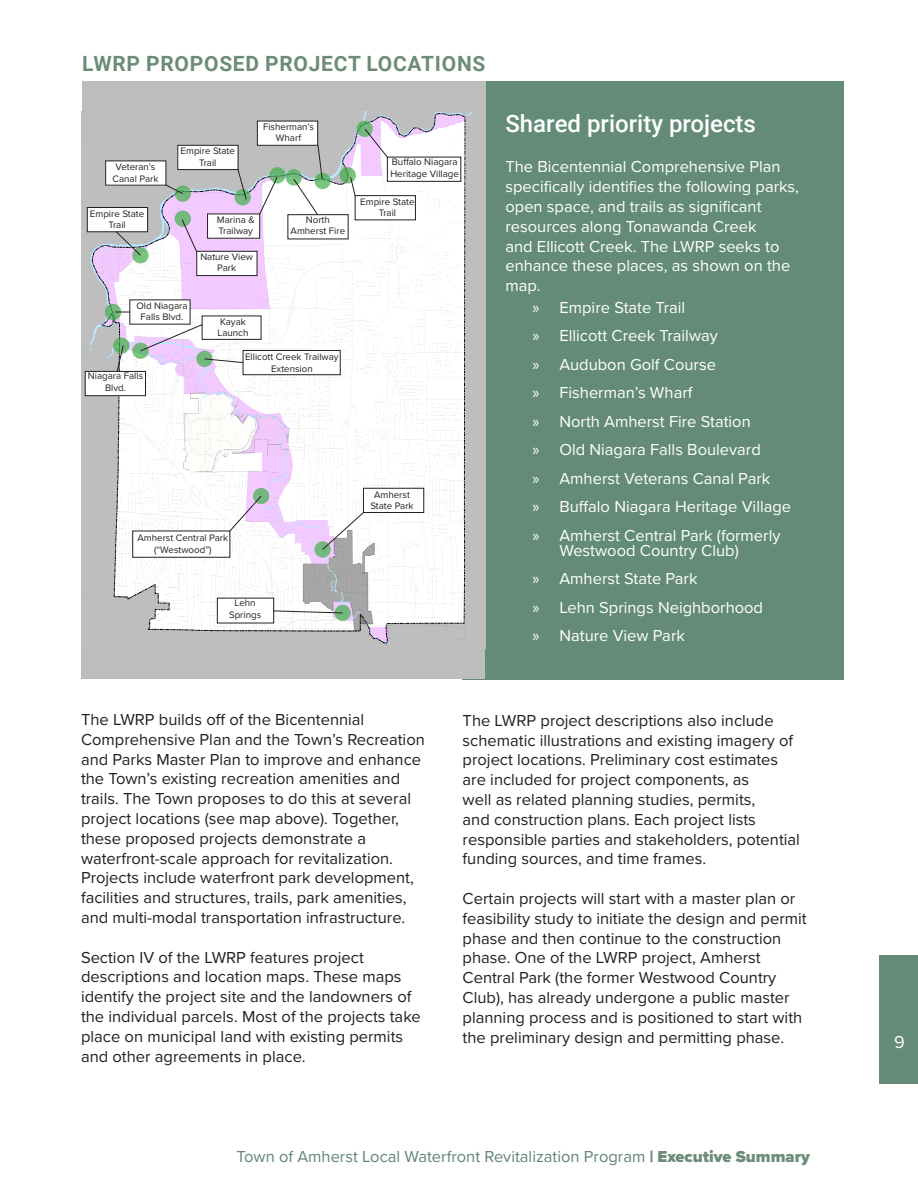
<style>
.page{position:relative;width:918px;height:1188px;background:#fff}
.page>*{position:absolute;margin:0;border:0;box-sizing:border-box;transform-origin:0 0}
.Heading_2{font:500 24px "Roboto";color:#fff}
.Figures_and_Maps{font:700 21px "Roboto";letter-spacing:.035em;color:#6d8c78}
.t1{font:18px "Proxima Nova";color:#fff}
.Body{font:16.5px/19.8px "Proxima Nova";color:#231f20}
.t2{font:16.5px/19.8px "Proxima Nova";color:#fff}
.t3{font:16.5px "Proxima Nova";color:#638574}
.Body-2{font:9.75px/11.7px "Proxima Nova";color:#231f20;text-align:center}
.s1{font-family:"Myriad Pro"}
.s2{font-weight:900;color:#6e8d78}
</style>
<div class="page">
<div style="left:879px;top:955px;width:39px;height:129px;background:#648b78"></div>
<div style="left:463px;top:81px;width:381px;height:598px;background:#638b78"></div>
<div style="left:82px;top:617px;width:403px;height:62px;background:#bdbdbd"></div>
<div style="left:82px;top:81px;width:403px;height:62px;background:#bdbdbd"></div>
<div style="left:82px;top:112px;width:404px;height:537px;background:#bebebe"></div>
<div style="left:87px;top:208px;width:61px;height:24px;background:#fff"></div>
<div style="left:87px;top:207px;width:61px;height:25px;border:1px solid #231f20"></div>
<div style="left:85px;top:371px;width:61px;height:25px;background:#fff"></div>
<div style="left:85px;top:371px;width:61px;height:25px;border:1px solid #231f20"></div>
<svg style="left:92px;top:112px;width:374px;height:532px"></svg>
<div style="left:82px;top:91px;width:154px;height:48px;background:#bdbdbd"></div>
<p class="Figures_and_Maps" style="left:82px;top:49px;width:405px">LWRP PROPOSED PROJECT LOCATIONS</p>
<p class="Body-2" style="left:263px;top:120px;width:52px">Fisherman’s<br>Wharf</p>
<p class="Body-2" style="left:181px;top:144px;width:56px">Empire State<br>Trail</p>
<p class="Body-2" style="left:113px;top:160px;width:47px">Veteran’s<br>Canal Park</p>
<p class="Body-2" style="left:90px;top:207px;width:56px">Empire State<br>Trail</p>
<p class="Body-2" style="left:217px;top:213px;width:39px;text-align:left">Marina &amp;<br>Trailway</p>
<p class="Body-2" style="left:291px;top:213px;width:56px">North<br>Amherst Fire</p>
<p class="Body-2" style="left:136px;top:299px;width:53px">Old Niagara<br>Falls Blvd.</p>
<p class="Body-2" style="left:88px;top:370px;width:57px">Niagara Falls<br>Blvd.</p>
<p class="Body-2" style="left:200px;top:250px;width:54px">Nature View<br>Park</p>
<p class="Body-2" style="left:218px;top:315px;width:32px;text-align:left">Kayak<br>Launch</p>
<p class="Body-2" style="left:245px;top:351px;width:95px">Ellicott Creek Trailway<br>Extension</p>
<p class="Body-2" style="left:390px;top:156px;width:70px;text-align:left">Buffalo Niagara<br>Heritage Village</p>
<p class="Body-2" style="left:360px;top:195px;width:56px">Empire State<br>Trail</p>
<p class="Body-2" style="left:138px;top:531px;width:92px">Amherst Central Park (“Westwood”)</p>
<p class="Body-2" style="left:235px;top:597px;width:23px">Lehn</p>
<p class="Body-2" style="left:229px;top:608px;width:34px">Springs</p>
<p class="Body-2" style="left:370px;top:488px;width:45px">Amherst<br>State Park</p>
<p class="Heading_2" style="left:505px;top:107px;width:252px">Shared priority projects</p>
<p class="t2" style="left:505px;top:156px;width:295px">The Bicentennial Comprehensive Plan specifically identifies the following parks, open space, and trails as significant resources along Tonawanda Creek<br>and Ellicott Creek. The LWRP seeks to enhance these places, as shown on the map.</p>
<p class="t2" style="left:532px;top:297px;width:154px"><span class="s1">»</span> Empire State Trail</p>
<p class="t2" style="left:532px;top:325px;width:187px"><span class="s1">»</span> Ellicott Creek Trailway</p>
<p class="t2" style="left:532px;top:354px;width:185px"><span class="s1">»</span> Audubon Golf Course</p>
<p class="t2" style="left:532px;top:382px;width:162px"><span class="s1">»</span> Fisherman’s Wharf</p>
<p class="t2" style="left:532px;top:411px;width:220px"><span class="s1">»</span> North Amherst Fire Station</p>
<p class="t2" style="left:532px;top:439px;width:230px"><span class="s1">»</span> Old Niagara Falls Boulevard</p>
<p class="t2" style="left:532px;top:468px;width:239px"><span class="s1">»</span> Amherst Veterans Canal Park</p>
<p class="t2" style="left:532px;top:496px;width:260px"><span class="s1">»</span> Buffalo Niagara Heritage Village</p>
<p class="t2" style="left:559px;top:527px;width:223px;line-height:15px;text-indent:-27px"><span class="s1">»</span> Amherst Central Park (formerly<br>Westwood Country Club)</p>
<p class="t2" style="left:532px;top:568px;width:167px"><span class="s1">»</span> Amherst State Park</p>
<p class="t2" style="left:532px;top:597px;width:232px"><span class="s1">»</span> Lehn Springs Neighborhood</p>
<p class="t2" style="left:532px;top:625px;width:154px"><span class="s1">»</span> Nature View Park</p>
<p class="Body" style="left:81px;top:709px;width:345px">The LWRP builds off of the Bicentennial Comprehensive Plan and the Town’s Recreation and Parks Master Plan to improve and enhance the Town’s existing recreation amenities and trails. The Town proposes to do this at several project locations (see map above). Together, these proposed projects demonstrate a waterfront-scale approach for revitalization.<br>Projects include waterfront park development, facilities and structures, trails, park amenities, and multi-modal transportation infrastructure.</p>
<p class="Body" style="left:81px;top:946px;width:341px">Section IV of the LWRP features project descriptions and location maps. These maps identify the project site and the landowners of the individual parcels. Most of the projects take place on municipal land with existing permits and other agreements in place.</p>
<p class="Body" style="left:463px;top:710px;width:339px">The LWRP project descriptions also include schematic illustrations and existing imagery of project locations. Preliminary cost estimates are included for project components, as<br>well as related planning studies, permits,<br>and construction plans. Each project lists responsible parties and stakeholders, potential funding sources, and time frames.</p>
<p class="Body" style="left:463px;top:888px;width:346px">Certain projects will start with a master plan or feasibility study to initiate the design and permit phase and then continue to the construction phase. One of the LWRP project, Amherst Central Park (the former Westwood Country Club), has already undergone a public master planning process and is positioned to start with the preliminary design and permitting phase.</p>
<p class="t3" style="left:237px;top:1144px;width:575px">Town of Amherst Local Waterfront Revitalization Program <span class="s2">| Executive Summary</span></p>
<p class="t1" style="left:894px;top:1028px;width:12px">9</p>
</div>
